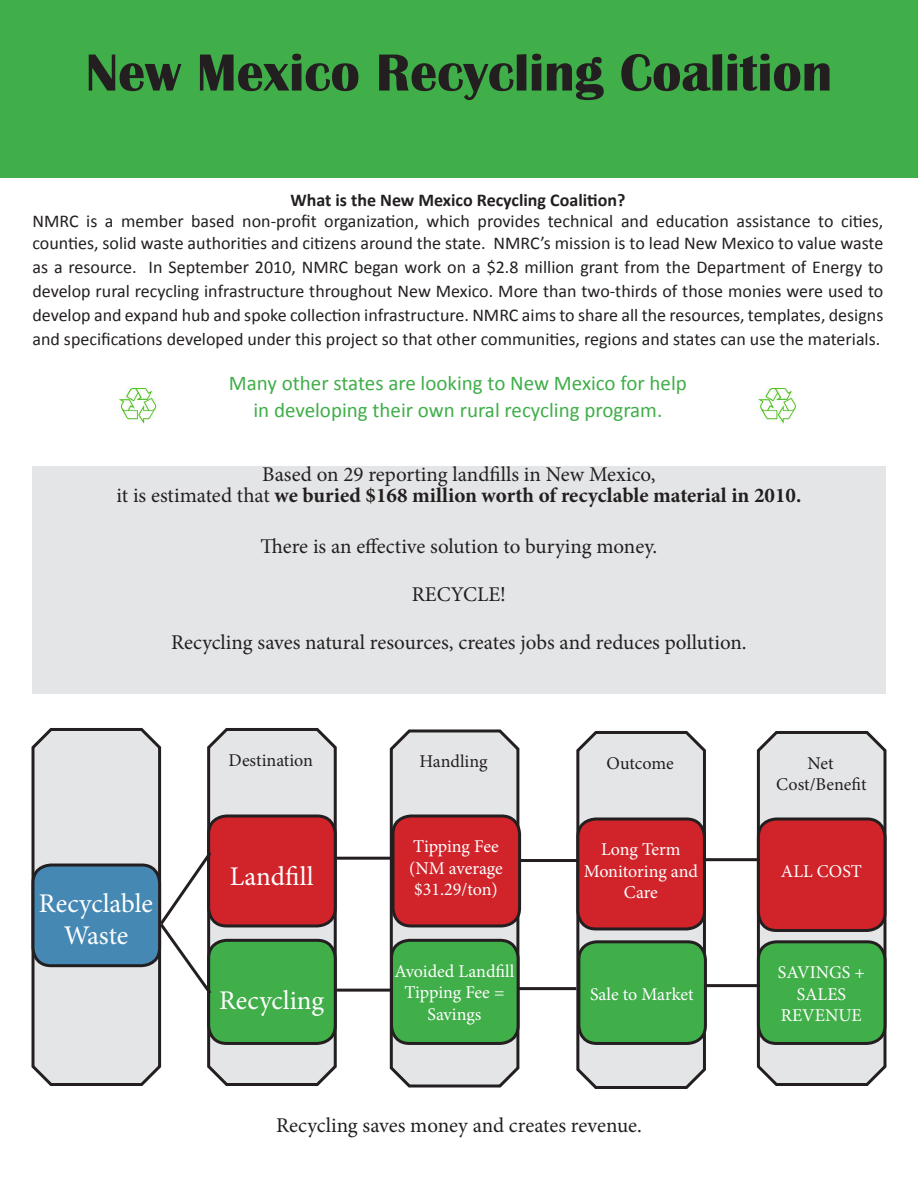
<style>
.page{position:relative;width:918px;height:1188px;background:#fff}
.page>*{position:absolute;margin:0;border:0;box-sizing:border-box;transform-origin:0 0}
.t1{font:700 54px "Britannic";color:#231f20}
.t2{font:27px "Minion Pro";color:#fff}
.t3{font:21px "Minion Pro";color:#231f20}
.t4{font:21px "Calibri";color:#40ae49}
.t5{font:700 21px "Minion Pro";color:#231f20}
.t6{font:18px/24px "Calibri";color:#231f20}
.t7{font:18px/21.6px "Minion Pro";color:#fff;text-align:center}
.t8{font:18px "Minion Pro";color:#231f20}
.t9{font:700 18px "Calibri";color:#231f20}
.s1{font-weight:400}
</style>
<div class="page">
<div style="left:0;top:0;width:918px;height:177px;background:#40ae49"></div>
<div style="left:32px;top:466px;width:853px;height:228px;background:#e4e5e7"></div>
<svg style="left:388px;top:729px;width:133px;height:359px;background:#d2d2d4"></svg>
<svg style="left:575px;top:731px;width:132px;height:358px;background:#d3d3d5"></svg>
<svg style="left:31px;top:728px;width:131px;height:358px;background:#d7d8da"></svg>
<svg style="left:207px;top:728px;width:131px;height:358px;background:#d3d3d5"></svg>
<svg style="left:755px;top:731px;width:132px;height:355px;background:#d2d2d4"></svg>
<div style="left:33px;top:865px;width:127px;height:101px;background:#4588b4;border-radius:18px"></div>
<div style="left:32px;top:864px;width:129px;height:103px;border:3px solid #231f20;border-radius:18px"></div>
<div style="left:209px;top:816px;width:126px;height:110px;background:#d1232a;border-radius:18px"></div>
<div style="left:207px;top:814px;width:130px;height:113px;border:3px solid #231f20;border-radius:18px"></div>
<div style="left:393px;top:816px;width:127px;height:110px;background:#d1232a;border-radius:18px"></div>
<div style="left:392px;top:814px;width:129px;height:113px;border:3px solid #231f20;border-radius:18px"></div>
<div style="left:578px;top:819px;width:126px;height:110px;background:#d1232a;border-radius:18px"></div>
<div style="left:576px;top:818px;width:130px;height:112px;border:3px solid #231f20;border-radius:18px"></div>
<div style="left:758px;top:819px;width:127px;height:111px;background:#d1232a;border-radius:18px"></div>
<div style="left:757px;top:818px;width:129px;height:114px;border:3px solid #231f20;border-radius:18px"></div>
<div style="left:209px;top:940px;width:126px;height:103px;background:#40ae49;border-radius:18px"></div>
<div style="left:207px;top:939px;width:130px;height:106px;border:3px solid #231f20;border-radius:18px"></div>
<div style="left:392px;top:940px;width:126px;height:103px;background:#40ae49;border-radius:18px"></div>
<div style="left:390px;top:939px;width:130px;height:106px;border:3px solid #231f20;border-radius:18px"></div>
<div style="left:579px;top:942px;width:126px;height:101px;background:#40ae49;border-radius:18px"></div>
<div style="left:577px;top:940px;width:130px;height:105px;border:3px solid #231f20;border-radius:18px"></div>
<div style="left:758px;top:942px;width:127px;height:101px;background:#40ae49;border-radius:18px"></div>
<div style="left:757px;top:940px;width:129px;height:105px;border:3px solid #231f20;border-radius:18px"></div>
<svg style="left:157px;top:849px;width:57px;height:148px"></svg>
<hr style="left:337px;top:857px;width:55px;height:3px;background:#231f20">
<hr style="left:337px;top:989px;width:55px;height:3px;background:#231f20">
<hr style="left:518px;top:987px;width:58px;height:3px;background:#231f20">
<hr style="left:703px;top:858px;width:57px;height:3px;background:#231f20">
<hr style="left:704px;top:984px;width:56px;height:3px;background:#231f20">
<hr style="left:521px;top:859px;width:58px;height:3px;background:#231f20">
<img style="left:119px;top:388px;width:38px;height:36px">
<img style="left:758px;top:388px;width:39px;height:36px">
<p class="t1" style="left:86px;top:42px;width:748px">New Mexico Recycling Coalition</p>
<p class="t9" style="left:290px;top:188px;width:336px">What is the New Mexico Recycling Coalition?</p>
<p class="t6" style="left:32px;top:211px;width:853px;line-height:21.6px">NMRC is a member based non-profit organization, which provides technical and education assistance to cities, counties, solid waste authorities and citizens around the state. NMRC’s mission is to lead New Mexico to value waste</p>
<p class="t6" style="left:32px;top:255px;width:853px;text-align:justify">as a resource. In September 2010, NMRC began work on a $2.8 million grant from the Department of Energy to develop rural recycling infrastructure throughout New Mexico. More than two-thirds of those monies were used to develop and expand hub and spoke collection infrastructure. NMRC aims to share all the resources, templates, designs and specifications developed under this project so that other communities, regions and states can use the materials.</p>
<p class="t4" style="left:229px;top:370px;width:459px">Many other states are looking to New Mexico for help</p>
<p class="t4" style="left:253px;top:397px;width:410px">in developing their own rural recycling program.</p>
<p class="t3" style="left:262px;top:460px;width:395px">Based on 29 reporting landfills in New Mexico,</p>
<p class="t5" style="left:116px;top:481px;width:686px"><span class="s1">it is estimated that</span> we buried $168 million worth of recyclable material in 2010.</p>
<p class="t3" style="left:260px;top:532px;width:398px">There is an effective solution to burying money.</p>
<p class="t3" style="left:412px;top:580px;width:96px">RECYCLE!</p>
<p class="t3" style="left:171px;top:628px;width:577px">Recycling saves natural resources, creates jobs and reduces pollution.</p>
<p class="t2" style="left:39px;top:885px;width:116px">Recyclable</p>
<p class="t2" style="left:64px;top:918px;width:66px">Waste</p>
<p class="t8" style="left:229px;top:748px;width:86px">Destination</p>
<p class="t8" style="left:420px;top:749px;width:69px">Handling</p>
<p class="t8" style="left:607px;top:751px;width:69px">Outcome</p>
<p class="t8" style="left:808px;top:751px;width:28px">Net</p>
<p class="t8" style="left:776px;top:772px;width:92px">Cost/Benefit</p>
<p class="t2" style="left:230px;top:858px;width:85px">Landfill</p>
<p class="t2" style="left:219px;top:982px;width:107px">Recycling</p>
<p class="t7" style="left:413px;top:836px;width:87px">Tipping Fee</p>
<p class="t7" style="left:409px;top:857px;width:95px">(NM average</p>
<p class="t7" style="left:414px;top:879px;width:85px">$31.29/ton)</p>
<p class="t7" style="left:395px;top:960px;width:121px">Avoided Landfill<br>Tipping Fee =<br>Savings</p>
<p class="t7" style="left:584px;top:839px;width:116px">Long Term<br>Monitoring and<br>Care</p>
<p class="t7" style="left:590px;top:983px;width:105px">Sale to Market</p>
<p class="t3" style="left:276px;top:1111px;width:367px">Recycling saves money and creates revenue.</p>
<p class="t7" style="left:781px;top:860px;width:82px">ALL COST</p>
<p class="t7" style="left:778px;top:962px;width:89px">SAVINGS +<br>SALES</p>
<p class="t7" style="left:781px;top:1005px;width:82px">REVENUE</p>
</div>
